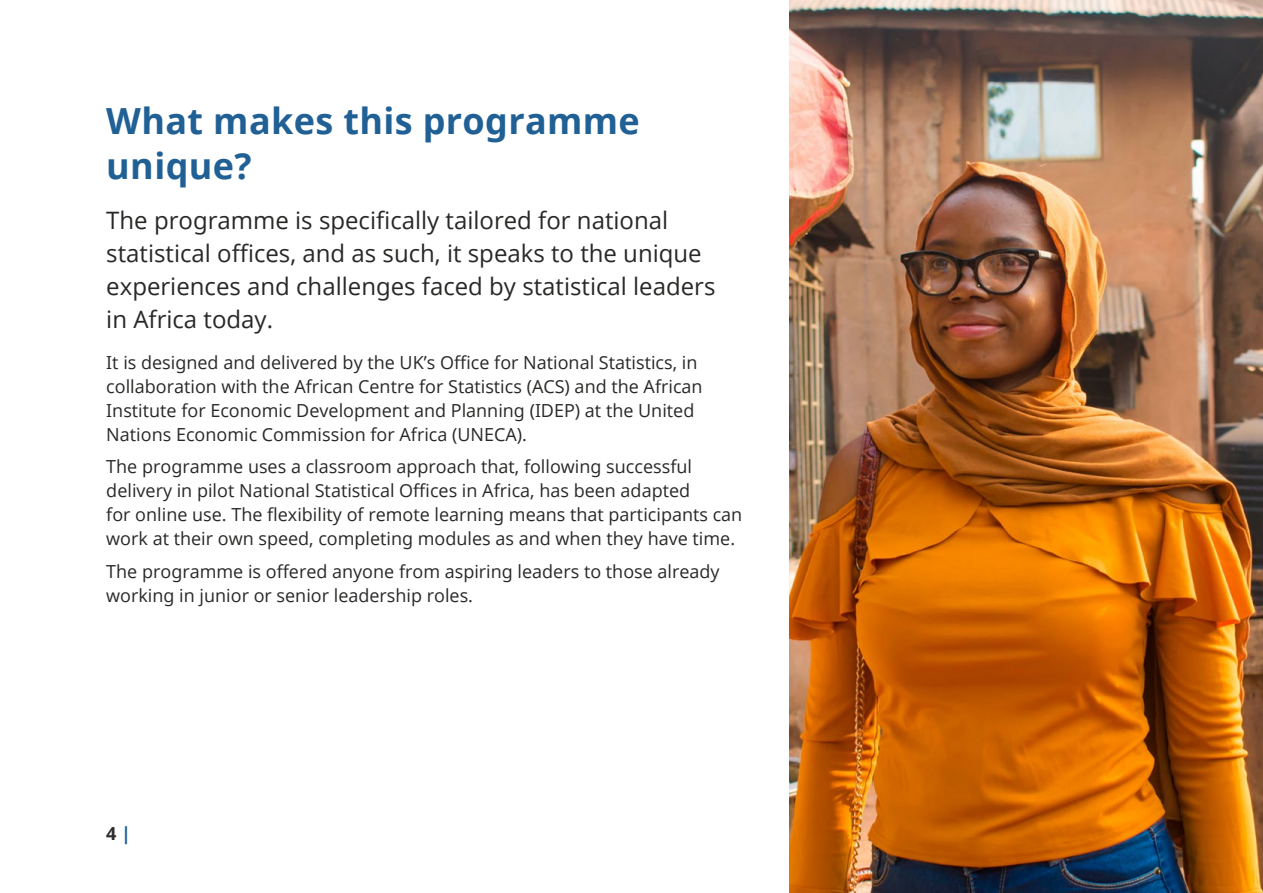
<style>
.page{position:relative;width:1263px;height:893px;background:#fff}
.page>*{position:absolute;margin:0;border:0;box-sizing:border-box;transform-origin:0 0}
.Heading_one{font:700 36px/45px "Open Sans";letter-spacing:.01em;color:#206095}
.Subheading{font:24px/33px "Open Sans";color:#282827}
.Body_copy{font:18px/24px "Open Sans";color:#282827}
.t1{font:700 18px "Open Sans";color:#2d2d2d}
.s1{color:#206095}
</style>
<div class="page">
<img style="left:789px;top:0;width:474px;height:893px">
<h1 class="Heading_one" style="left:106px;top:97px;width:535px">What makes this programme unique?</h1>
<p class="Subheading" style="left:106px;top:203px;width:611px">The programme is specifically tailored for national statistical offices, and as such, it speaks to the unique experiences and challenges faced by statistical leaders in Africa today.</p>
<p class="Body_copy" style="left:106px;top:350px;width:598px">It is designed and delivered by the UK’s Office for National Statistics, in collaboration with the African Centre for Statistics (ACS) and the African Institute for Economic Development and Planning (IDEP) at the United Nations Economic Commission for Africa (UNECA).</p>
<p class="Body_copy" style="left:106px;top:454px;width:637px">The programme uses a classroom approach that, following successful delivery in pilot National Statistical Offices in Africa, has been adapted<br>for online use. The flexibility of remote learning means that participants can work at their own speed, completing modules as and when they have time.</p>
<p class="Body_copy" style="left:106px;top:559px;width:615px">The programme is offered anyone from aspiring leaders to those already working in junior or senior leadership roles.</p>
<p class="t1" style="left:106px;top:820px;width:26px">4 <span class="s1">|</span></p>
</div>
